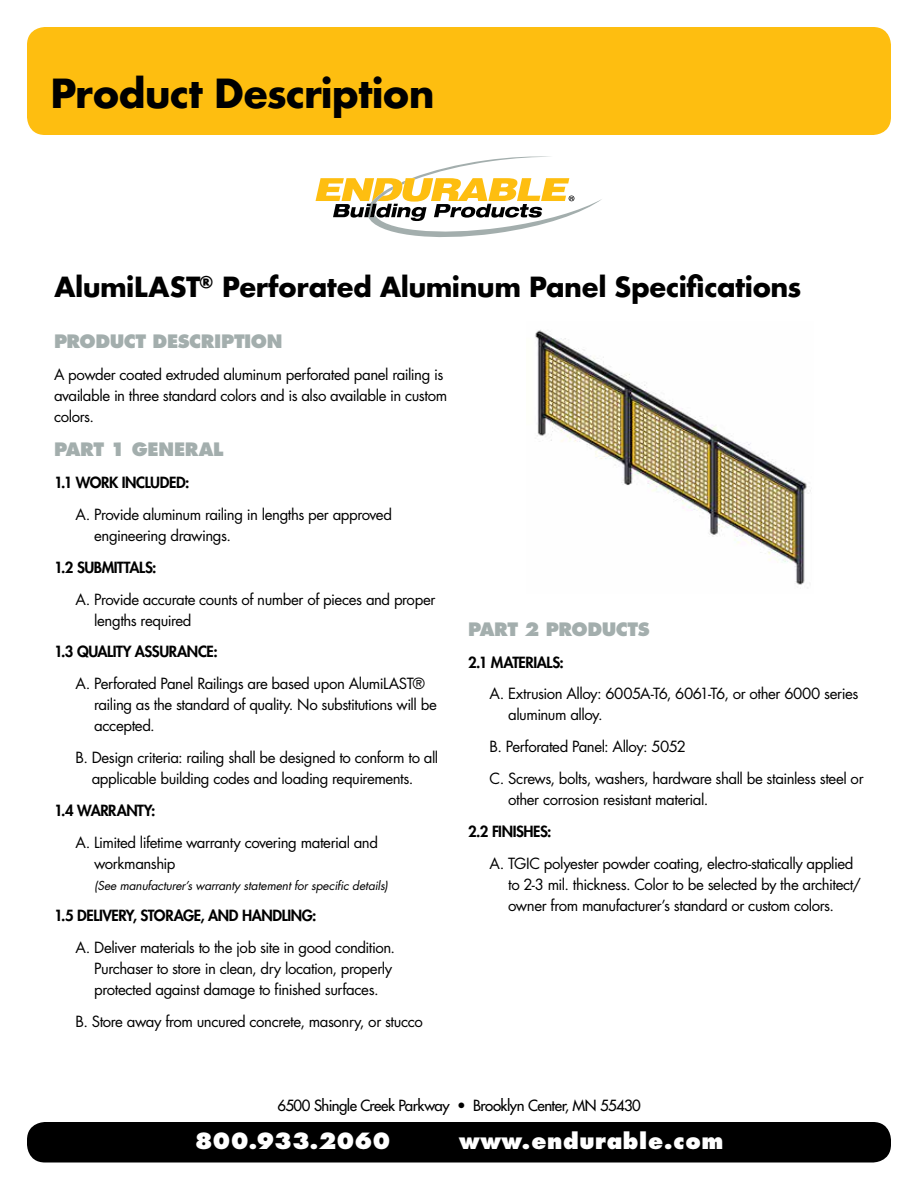
<style>
.page{position:relative;width:918px;height:1188px;background:#fff}
.page>*{position:absolute;margin:0;border:0;box-sizing:border-box;transform-origin:0 0}
.t1{font:700 39px "Futura";letter-spacing:-.03em;color:#000}
.t2{font:700 27px "Futura";letter-spacing:-.025em;color:#000}
.t3{font:800 21.75px "Futura";letter-spacing:.03em;color:#fff}
.t4{font:800 21.75px "Futura";letter-spacing:-.005em;color:#fff}
.t5{font:800 18px "Futura";letter-spacing:-.025em;color:#a3aead}
.t6{font:15px/21px "Futura";letter-spacing:-.03em;color:#000}
.t7{font:800 15px "Futura";letter-spacing:-.03em;color:#000}
.t8{font:15px "Futura";letter-spacing:-.035em;color:#000}
.t9{font:italic 12px "Futura";letter-spacing:-.01em;color:#000}
</style>
<div class="page">
<div style="left:27px;top:27px;width:864px;height:108px;background:#febe10;border-radius:18px"></div>
<div style="left:27px;top:1122px;width:864px;height:40px;background:#000;border-radius:18px"></div>
<svg style="left:316px;top:156px;width:286px;height:81px"></svg>
<img style="left:535px;top:330px;width:276px;height:255px">
<h1 class="t1" style="left:50px;top:66px;width:386px">Product Description</h1>
<h2 class="t2" style="left:54px;top:267px;width:749px">AlumiLAST<sup>®</sup> Perforated Aluminum Panel Specifications</h2>
<p class="t5" style="left:54px;top:330px;width:230px">PRODUCT DESCRIPTION</p>
<p class="t6" style="left:54px;top:363px;width:395px">A powder coated extruded aluminum perforated panel railing is available in three standard colors and is also available in custom colors.</p>
<p class="t5" style="left:54px;top:439px;width:171px">PART 1 GENERAL</p>
<p class="t7" style="left:54px;top:473px;width:137px">1.1 WORK INCLUDED:</p>
<p class="t6" style="left:94px;top:504px;width:299px;text-indent:-19px">A. Provide aluminum railing in lengths per approved engineering drawings.</p>
<p class="t7" style="left:54px;top:557px;width:104px">1.2 SUBMITTALS:</p>
<p class="t6" style="left:94px;top:588px;width:343px;text-indent:-19px">A. Provide accurate counts of number of pieces and proper lengths required</p>
<p class="t7" style="left:54px;top:642px;width:165px">1.3 QUALITY ASSURANCE:</p>
<p class="t6" style="left:94px;top:673px;width:344px;text-indent:-19px">A. Perforated Panel Railings are based upon AlumiLAST® railing as the standard of quality. No substitutions will be accepted.</p>
<p class="t6" style="left:76px;top:747px;width:364px;text-align:center">B. Design criteria: railing shall be designed to conform to all applicable building codes and loading requirements.</p>
<p class="t7" style="left:54px;top:800px;width:103px">1.4 WARRANTY:</p>
<p class="t6" style="left:94px;top:831px;width:285px;text-indent:-19px">A. Limited lifetime warranty covering material and workmanship</p>
<p class="t9" style="left:94px;top:877px;width:295px">(See manufacturer’s warranty statement for specific details)</p>
<p class="t7" style="left:54px;top:906px;width:264px">1.5 DELIVERY, STORAGE, AND HANDLING:</p>
<p class="t6" style="left:94px;top:937px;width:303px;text-indent:-19px">A. Deliver materials to the job site in good condition.<br>Purchaser to store in clean, dry location, properly protected against damage to finished surfaces.</p>
<p class="t6" style="left:76px;top:1011px;width:349px">B. Store away from uncured concrete, masonry, or stucco</p>
<p class="t5" style="left:468px;top:618px;width:183px">PART 2 PRODUCTS</p>
<p class="t7" style="left:468px;top:652px;width:97px">2.1 MATERIALS:</p>
<p class="t6" style="left:508px;top:683px;width:352px;text-indent:-19px">A. Extrusion Alloy: 6005A-T6, 6061-T6, or other 6000 series aluminum alloy.</p>
<p class="t6" style="left:490px;top:731px;width:376px;line-height:31.8px">B. Perforated Panel: Alloy: 5052<br>C. Screws, bolts, washers, hardware shall be stainless steel or</p>
<p class="t6" style="left:508px;top:789px;width:202px">other corrosion resistant material.</p>
<p class="t7" style="left:468px;top:821px;width:85px">2.2 FINISHES:</p>
<p class="t6" style="left:508px;top:852px;width:354px;text-indent:-19px">A. TGIC polyester powder coating, electro-statically applied to 2-3 mil. thickness. Color to be selected by the architect/ owner from manufacturer’s standard or custom colors.</p>
<p class="t8" style="left:278px;top:1096px;width:365px">6500 Shingle Creek Parkway • Brooklyn Center, MN 55430</p>
<h3 class="t4" style="left:195px;top:1128px;width:197px">800.933.2060</h3>
<h3 class="t3" style="left:459px;top:1128px;width:266px">www.endurable.com</h3>
</div>
